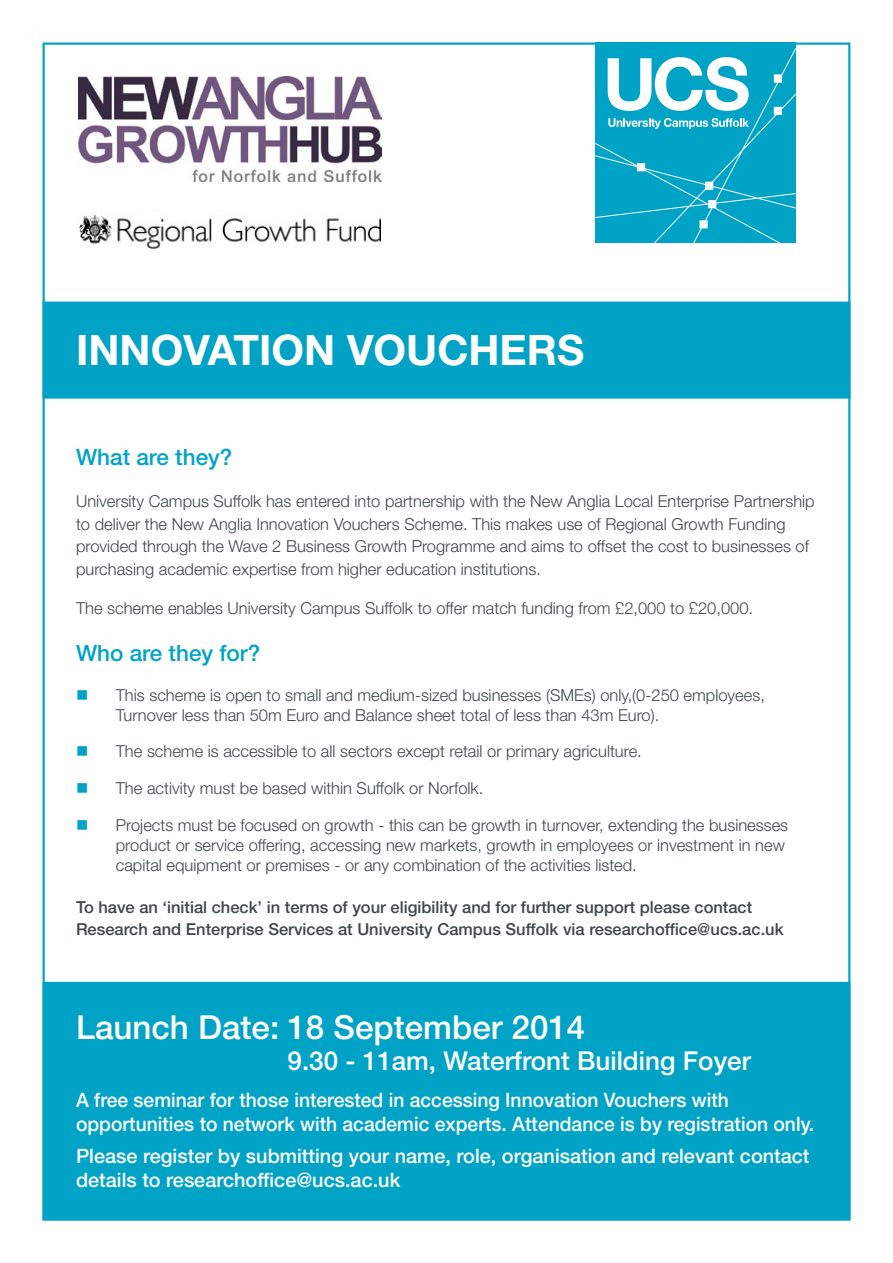
<style>
.page{position:relative;width:893px;height:1263px;background:#fff}
.page>*{position:absolute;margin:0;border:0;box-sizing:border-box;transform-origin:0 0}
.t1{font:700 42px "Helvetica Neue LT Std";color:#fff}
.t2{font:500 33.15px "Helvetica Neue LT Std";color:#fff}
.t3{font:500 26.1px "Helvetica Neue LT Std";color:#fff}
.t4{font:500 22.5px "Helvetica Neue LT Std";color:#00a3c6}
.t5{font:500 19.95px/23.9px "Helvetica Neue LT Std";color:#fff}
.t6{font:300 16.5px/22.5px "Helvetica Neue LT Std";color:#3e474b}
.t7{font:500 16.5px/22.5px "Helvetica Neue LT Std";color:#3e474b}
.s1{color:#00a3c6}
</style>
<div class="page">
<svg style="left:595px;top:47px;width:201px;height:196px;background:#24afce"></svg>
<div style="left:44px;top:983px;width:805px;height:236px;background:#00a3c6"></div>
<div style="left:43px;top:982px;width:807px;height:238px;border:2px solid #00a3c6"></div>
<img style="left:78px;top:76px;width:304px;height:106px">
<img style="left:79px;top:215px;width:302px;height:34px">
<div style="left:44px;top:303px;width:805px;height:94px;background:#00a3c6"></div>
<div style="left:43px;top:302px;width:807px;height:97px;border:2px solid #00a3c6"></div>
<h1 class="t1" style="left:76px;top:324px;width:510px">INNOVATION VOUCHERS</h1>
<h3 class="t4" style="left:76px;top:443px;width:158px">What are they?</h3>
<p class="t6" style="left:76px;top:490px;width:740px">University Campus Suffolk has entered into partnership with the New Anglia Local Enterprise Partnership to deliver the New Anglia Innovation Vouchers Scheme. This makes use of Regional Growth Funding provided through the Wave 2 Business Growth Programme and aims to offset the cost to businesses of purchasing academic expertise from higher education institutions.</p>
<p class="t6" style="left:76px;top:597px;width:679px">The scheme enables University Campus Suffolk to offer match funding from £2,000 to £20,000.</p>
<h3 class="t4" style="left:76px;top:640px;width:186px">Who are they for?</h3>
<p class="t6" style="left:116px;top:685px;width:651px;line-height:19.8px;text-indent:-40px"><span class="s1">■</span> This scheme is open to small and medium-sized businesses (SMEs) only,(0-250 employees,<br>Turnover less than 50m Euro and Balance sheet total of less than 43m Euro).</p>
<p class="t6" style="left:76px;top:740px;width:567px"><span class="s1">■</span> The scheme is accessible to all sectors except retail or primary agriculture.</p>
<p class="t6" style="left:76px;top:777px;width:409px"><span class="s1">■</span> The activity must be based within Suffolk or Norfolk.</p>
<p class="t6" style="left:116px;top:815px;width:674px;line-height:19.8px;text-indent:-40px"><span class="s1">■</span> Projects must be focused on growth - this can be growth in turnover, extending the businesses product or service offering, accessing new markets, growth in employees or investment in new capital equipment or premises - or any combination of the activities listed.</p>
<p class="t7" style="left:76px;top:896px;width:709px">To have an ‘initial check’ in terms of your eligibility and for further support please contact<br>Research and Enterprise Services at University Campus Suffolk via researchoffice@ucs.ac.uk</p>
<h2 class="t2" style="left:76px;top:1007px;width:511px">Launch Date: 18 September 2014</h2>
<h3 class="t3" style="left:288px;top:1045px;width:465px">9.30 - 11am, Waterfront Building Foyer</h3>
<p class="t5" style="left:76px;top:1088px;width:740px">A free seminar for those interested in accessing Innovation Vouchers with opportunities to network with academic experts. Attendance is by registration only.</p>
<p class="t5" style="left:76px;top:1144px;width:735px">Please register by submitting your name, role, organisation and relevant contact details to researchoffice@ucs.ac.uk</p>
</div>
